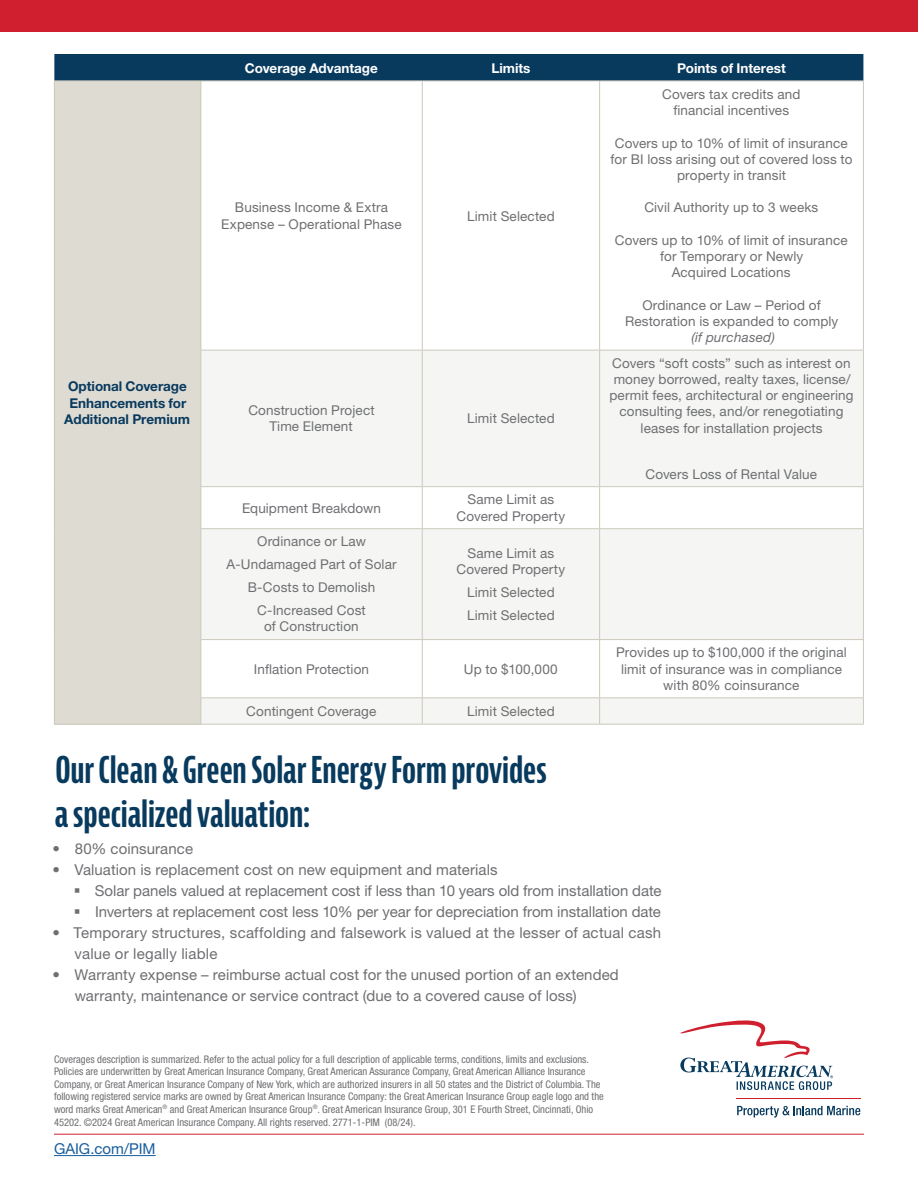
<style>
.page{position:relative;width:918px;height:1188px;background:#fff}
.page>*{position:absolute;margin:0;border:0;box-sizing:border-box;transform-origin:0 0}
.t1{font:700 extra-condensed 36px/43.2px "Bernina Sans";letter-spacing:-.005em;color:#083a5e}
.t2{font:15px/21px "Helvetica Neue LT Std";letter-spacing:.005em;color:#6e6f72}
.t3{font:15px "Helvetica Neue LT Std";color:#175d9e}
.t4{font:13.5px/16.2px "Helvetica Neue LT Std";letter-spacing:.01em;color:#6e6f72;text-align:center}
.t5{font:700 13.5px/16.2px "Helvetica Neue LT Std";color:#083a5e;text-align:center}
.t6{font:700 13.5px "Helvetica Neue LT Std";letter-spacing:-.005em;color:#fff}
.t7{font:italic 13.5px "Helvetica Neue LT Std";letter-spacing:.015em;color:#6e6f72}
.t8{font:condensed 10.5px/12.6px "Helvetica Neue LT Std";color:#6e6f72}
</style>
<div class="page">
<div style="left:54px;top:54px;width:809px;height:27px;background:#083a5e"></div>
<div style="left:54px;top:81px;width:147px;height:643px;background:#dedbd3"></div>
<div style="left:202px;top:351px;width:661px;height:373px;background:#f5f6f3"></div>
<svg style="left:202px;top:487px;width:661px;height:210px;fill:#f5f6f3"></svg>
<hr style="left:54px;top:81px;width:1px;height:269px;background:#ccc8bc">
<hr style="left:863px;top:81px;width:1px;height:269px;background:#ccc8bc">
<hr style="left:54px;top:350px;width:1px;height:137px;background:#ccc8bc">
<hr style="left:54px;top:487px;width:1px;height:42px;background:#ccc8bc">
<hr style="left:54px;top:529px;width:1px;height:111px;background:#ccc8bc">
<hr style="left:54px;top:640px;width:1px;height:58px;background:#ccc8bc">
<svg style="left:54px;top:698px;width:1px;height:26px"></svg>
<hr style="left:54px;top:81px;width:147px;height:1px;background:#ccc8bc">
<hr style="left:201px;top:81px;width:221px;height:1px;background:#ccc8bc">
<hr style="left:422px;top:81px;width:178px;height:1px;background:#ccc8bc">
<hr style="left:600px;top:81px;width:264px;height:1px;background:#ccc8bc">
<hr style="left:201px;top:81px;width:1px;height:269px;background:#ccc8bc">
<hr style="left:422px;top:81px;width:1px;height:269px;background:#ccc8bc">
<hr style="left:599px;top:81px;width:1px;height:269px;background:#ccc8bc">
<hr style="left:54px;top:724px;width:147px;height:1px;background:#ccc8bc">
<hr style="left:201px;top:350px;width:221px;height:1px;background:#ccc8bc">
<hr style="left:201px;top:350px;width:1px;height:136px;background:#ccc8bc">
<hr style="left:422px;top:350px;width:178px;height:1px;background:#ccc8bc">
<hr style="left:422px;top:350px;width:1px;height:136px;background:#ccc8bc">
<hr style="left:600px;top:350px;width:264px;height:1px;background:#ccc8bc">
<hr style="left:599px;top:350px;width:1px;height:136px;background:#ccc8bc">
<hr style="left:863px;top:350px;width:1px;height:136px;background:#ccc8bc">
<hr style="left:201px;top:486px;width:221px;height:1px;background:#ccc8bc">
<hr style="left:201px;top:487px;width:1px;height:41px;background:#ccc8bc">
<hr style="left:422px;top:486px;width:178px;height:1px;background:#ccc8bc">
<hr style="left:422px;top:487px;width:1px;height:41px;background:#ccc8bc">
<hr style="left:600px;top:486px;width:264px;height:1px;background:#ccc8bc">
<hr style="left:599px;top:487px;width:1px;height:41px;background:#ccc8bc">
<hr style="left:863px;top:487px;width:1px;height:41px;background:#ccc8bc">
<hr style="left:201px;top:528px;width:221px;height:1px;background:#ccc8bc">
<hr style="left:201px;top:529px;width:1px;height:110px;background:#ccc8bc">
<hr style="left:422px;top:528px;width:178px;height:1px;background:#ccc8bc">
<hr style="left:422px;top:529px;width:1px;height:110px;background:#ccc8bc">
<hr style="left:600px;top:528px;width:264px;height:1px;background:#ccc8bc">
<hr style="left:599px;top:529px;width:1px;height:110px;background:#ccc8bc">
<hr style="left:863px;top:529px;width:1px;height:110px;background:#ccc8bc">
<hr style="left:201px;top:639px;width:221px;height:1px;background:#ccc8bc">
<hr style="left:201px;top:640px;width:1px;height:57px;background:#ccc8bc">
<hr style="left:422px;top:639px;width:178px;height:1px;background:#ccc8bc">
<hr style="left:422px;top:640px;width:1px;height:57px;background:#ccc8bc">
<hr style="left:600px;top:639px;width:264px;height:1px;background:#ccc8bc">
<hr style="left:599px;top:640px;width:1px;height:57px;background:#ccc8bc">
<hr style="left:863px;top:640px;width:1px;height:57px;background:#ccc8bc">
<hr style="left:201px;top:697px;width:221px;height:1px;background:#ccc8bc">
<svg style="left:201px;top:698px;width:1px;height:26px"></svg>
<hr style="left:422px;top:697px;width:178px;height:1px;background:#ccc8bc">
<svg style="left:422px;top:698px;width:1px;height:26px"></svg>
<hr style="left:600px;top:697px;width:264px;height:1px;background:#ccc8bc">
<svg style="left:599px;top:698px;width:1px;height:26px"></svg>
<svg style="left:863px;top:698px;width:1px;height:26px"></svg>
<hr style="left:201px;top:724px;width:221px;height:1px;background:#ccc8bc">
<hr style="left:422px;top:724px;width:178px;height:1px;background:#ccc8bc">
<hr style="left:600px;top:724px;width:264px;height:1px;background:#ccc8bc">
<svg style="left:680px;top:1020px;width:153px;height:70px"></svg>
<svg style="left:737px;top:1106px;width:123px;height:12px"></svg>
<hr style="left:736px;top:1098px;width:125px;height:1px;background:#d0202f">
<hr style="left:54px;top:1155px;width:102px;height:1px;background:#175d9e">
<hr style="left:54px;top:1134px;width:810px;height:1px;background:#d0202f">
<div style="left:0;top:0;width:918px;height:31px;background:#d0202f"></div>
<p class="t6" style="left:245px;top:60px;width:134px">Coverage Advantage</p>
<p class="t6" style="left:491px;top:60px;width:41px">Limits</p>
<p class="t6" style="left:677px;top:60px;width:110px">Points of Interest</p>
<p class="t4" style="left:221px;top:199px;width:182px">Business Income &amp; Extra<br>Expense – Operational Phase</p>
<p class="t4" style="left:467px;top:207px;width:89px">Limit Selected</p>
<p class="t5" style="left:64px;top:378px;width:127px">Optional Coverage<br>Enhancements for<br>Additional Premium</p>
<p class="t4" style="left:248px;top:402px;width:128px">Construction Project<br>Time Element</p>
<p class="t4" style="left:467px;top:410px;width:89px">Limit Selected</p>
<p class="t4" style="left:242px;top:499px;width:141px">Equipment Breakdown</p>
<p class="t4" style="left:457px;top:491px;width:110px">Same Limit as<br>Covered Property</p>
<p class="t4" style="left:227px;top:530px;width:172px;line-height:23px">Ordinance or Law<br>A-Undamaged Part of Solar<br>B-Costs to Demolish<br>C-Increased Cost</p>
<p class="t4" style="left:264px;top:618px;width:96px">of Construction</p>
<p class="t4" style="left:457px;top:545px;width:110px">Same Limit as<br>Covered Property</p>
<p class="t4" style="left:467px;top:581px;width:89px;line-height:23px;text-align:left">Limit Selected<br>Limit Selected</p>
<p class="t4" style="left:254px;top:660px;width:117px">Inflation Protection</p>
<p class="t4" style="left:464px;top:660px;width:95px">Up to $100,000</p>
<p class="t4" style="left:662px;top:86px;width:140px">Covers tax credits and financial incentives</p>
<p class="t4" style="left:611px;top:135px;width:243px">Covers up to 10% of limit of insurance for BI loss arising out of covered loss to property in transit</p>
<p class="t4" style="left:644px;top:199px;width:175px">Civil Authority up to 3 weeks</p>
<p class="t4" style="left:615px;top:232px;width:234px">Covers up to 10% of limit of insurance for Temporary or Newly<br>Acquired Locations</p>
<p class="t4" style="left:625px;top:297px;width:215px">Ordinance or Law – Period of<br>Restoration is expanded to comply</p>
<p class="t7" style="left:691px;top:329px;width:85px">(if purchased)</p>
<p class="t4" style="left:609px;top:355px;width:246px">Covers “soft costs” such as interest on money borrowed, realty taxes, license/ permit fees, architectural or engineering consulting fees, and/or renegotiating leases for installation projects</p>
<p class="t4" style="left:645px;top:465px;width:173px">Covers Loss of Rental Value</p>
<p class="t4" style="left:616px;top:644px;width:232px">Provides up to $100,000 if the original limit of insurance was in compliance with 80% coinsurance</p>
<p class="t4" style="left:246px;top:703px;width:132px">Contingent Coverage</p>
<p class="t4" style="left:467px;top:703px;width:89px">Limit Selected</p>
<h1 class="t1" style="left:55px;top:750px;width:494px">Our Clean &amp; Green Solar Energy Form provides a specialized valuation:</h1>
<p class="t2" style="left:53px;top:838px;width:142px">• 80% coinsurance</p>
<p class="t2" style="left:95px;top:859px;width:568px;text-indent:-42px">• Valuation is replacement cost on new equipment and materials<br>Solar panels valued at replacement cost if less than 10 years old from installation date<br>Inverters at replacement cost less 10% per year for depreciation from installation date</p>
<p class="t2" style="left:75px;top:922px;width:588px;text-indent:-22px">• Temporary structures, scaffolding and falsework is valued at the lesser of actual cash value or legally liable</p>
<p class="t2" style="left:75px;top:964px;width:546px;text-indent:-22px">• Warranty expense – reimburse actual cost for the unused portion of an extended warranty, maintenance or service contract (due to a covered cause of loss)</p>
<p class="t8" style="left:54px;top:1052px;width:551px">Coverages description is summarized. Refer to the actual policy for a full description of applicable terms, conditions, limits and exclusions.<br>Policies are underwritten by Great American Insurance Company, Great American Assurance Company, Great American Alliance Insurance Company, or Great American Insurance Company of New York, which are authorized insurers in all 50 states and the District of Columbia. The following registered service marks are owned by Great American Insurance Company: the Great American Insurance Group eagle logo and the word marks Great American<sup>®</sup> and Great American Insurance Group<sup>®</sup>. Great American Insurance Group, 301 E Fourth Street, Cincinnati, Ohio 45202. ©2024 Great American Insurance Company. All rights reserved. 2771-1-PIM (08/24).</p>
<p class="t3" style="left:54px;top:1140px;width:103px">GAIG.com/PIM</p>
</div>
